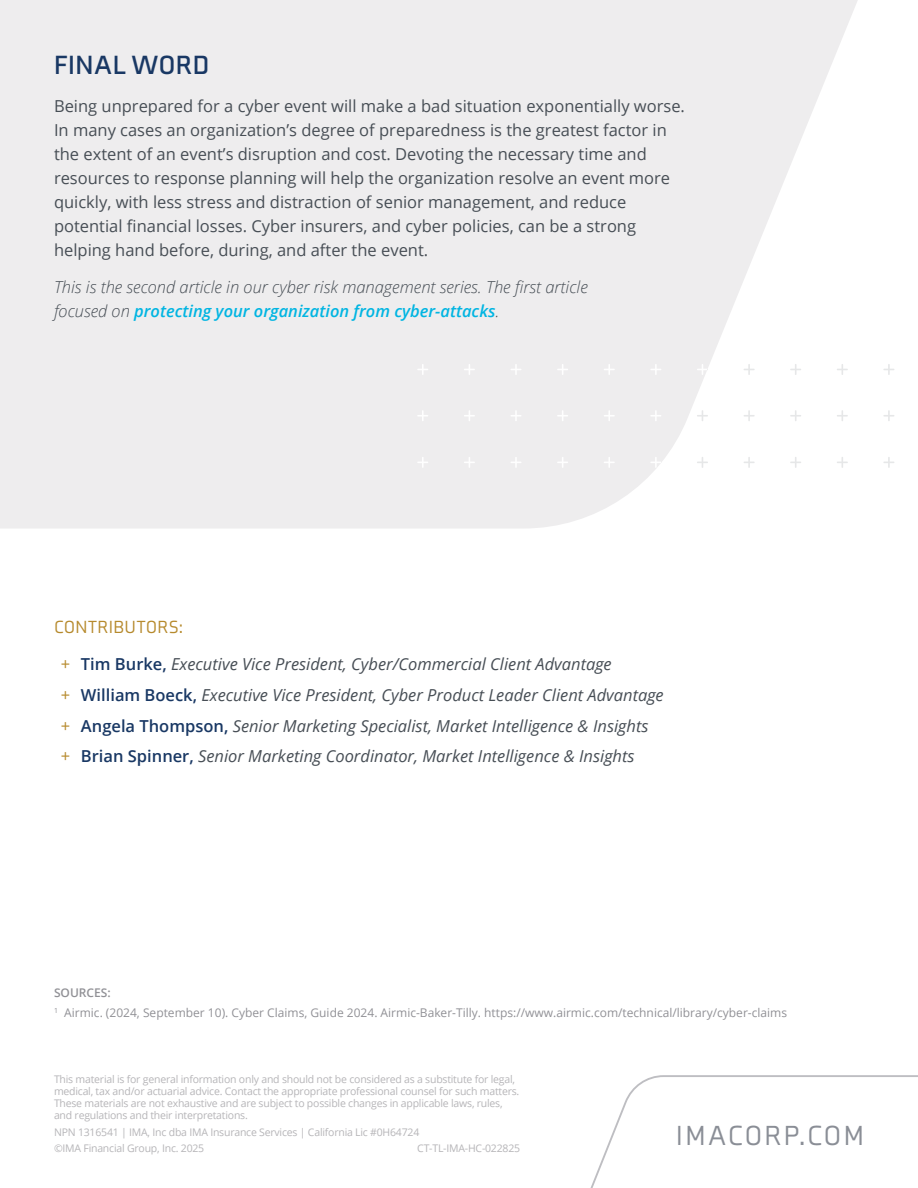
<style>
.page{position:relative;width:918px;height:1188px;background:#fff}
.page>*{position:absolute;margin:0;border:0;box-sizing:border-box;transform-origin:0 0}
.t1{font:28.35px "Axia";letter-spacing:.075em;color:#8a8e96}
.t2{font:700 27px "Axia";letter-spacing:.015em;color:#193864}
.t3{font:18px "Axia";letter-spacing:.01em;color:#b68a2d}
.t4{font:16.5px/24px "Open Sans";color:#474e55}
.t5{font:italic 16.5px/30.8px "Open Sans";color:#474e55}
.t6{font:italic 300 16.5px/24px "Open Sans";color:#474e55}
.t7{font:12px/19.4px "Open Sans";color:#919196}
.t8{font:10.5px/12px "Open Sans";letter-spacing:-.02em;color:#b6b5b8}
.s1{font-weight:600;color:#01b5e2}
.s2{font-style:normal;color:#b68a2d}
.s3{font-weight:600;font-style:normal;color:#193864}
.s4{font-weight:600}
</style>
<div class="page">
<svg style="left:0;top:0;width:858px;height:528px;background:#f0eff0"></svg>
<svg style="left:417px;top:364px;width:11px;height:11px"></svg>
<svg style="left:464px;top:364px;width:11px;height:11px"></svg>
<svg style="left:510px;top:364px;width:12px;height:11px"></svg>
<svg style="left:557px;top:364px;width:11px;height:11px"></svg>
<svg style="left:604px;top:364px;width:11px;height:11px"></svg>
<svg style="left:650px;top:364px;width:11px;height:11px"></svg>
<svg style="left:697px;top:364px;width:11px;height:11px"></svg>
<svg style="left:744px;top:364px;width:11px;height:11px"></svg>
<svg style="left:790px;top:364px;width:11px;height:11px"></svg>
<svg style="left:837px;top:364px;width:11px;height:11px"></svg>
<svg style="left:883px;top:364px;width:11px;height:11px"></svg>
<svg style="left:417px;top:410px;width:11px;height:11px"></svg>
<svg style="left:464px;top:410px;width:11px;height:11px"></svg>
<svg style="left:510px;top:410px;width:12px;height:11px"></svg>
<svg style="left:557px;top:410px;width:11px;height:11px"></svg>
<svg style="left:604px;top:410px;width:11px;height:11px"></svg>
<svg style="left:650px;top:410px;width:11px;height:11px"></svg>
<svg style="left:697px;top:410px;width:11px;height:11px"></svg>
<svg style="left:744px;top:410px;width:11px;height:11px"></svg>
<svg style="left:790px;top:410px;width:11px;height:11px"></svg>
<svg style="left:837px;top:410px;width:11px;height:11px"></svg>
<svg style="left:883px;top:410px;width:11px;height:11px"></svg>
<svg style="left:417px;top:457px;width:11px;height:11px"></svg>
<svg style="left:464px;top:457px;width:11px;height:11px"></svg>
<svg style="left:510px;top:457px;width:12px;height:11px"></svg>
<svg style="left:557px;top:457px;width:11px;height:11px"></svg>
<svg style="left:604px;top:457px;width:11px;height:11px"></svg>
<svg style="left:650px;top:457px;width:11px;height:11px"></svg>
<svg style="left:697px;top:457px;width:11px;height:11px"></svg>
<svg style="left:744px;top:457px;width:11px;height:11px"></svg>
<svg style="left:790px;top:457px;width:11px;height:11px"></svg>
<svg style="left:837px;top:457px;width:11px;height:11px"></svg>
<svg style="left:883px;top:457px;width:11px;height:11px"></svg>
<svg style="left:590px;top:1075px;width:328px;height:113px"></svg>
<h2 class="t2" style="left:54px;top:49px;width:157px">FINAL WORD</h2>
<p class="t4" style="left:54px;top:93px;width:633px">Being unprepared for a cyber event will make a bad situation exponentially worse.<br>In many cases an organization’s degree of preparedness is the greatest factor in the extent of an event’s disruption and cost. Devoting the necessary time and resources to response planning will help the organization resolve an event more quickly, with less stress and distraction of senior management, and reduce potential financial losses. Cyber insurers, and cyber policies, can be a strong helping hand before, during, and after the event.</p>
<p class="t6" style="left:54px;top:275px;width:535px">This is the second article in our cyber risk management series. The first article focused on <span class="s1">protecting your organization from cyber-attacks</span>.</p>
<p class="t3" style="left:54px;top:616px;width:131px">CONTRIBUTORS:</p>
<p class="t5" style="left:61px;top:648px;width:605px"><span class="s2">+</span> <span class="s3">Tim Burke,</span> Executive Vice President, Cyber/Commercial Client Advantage<br><span class="s2">+</span> <span class="s3">William Boeck,</span> Executive Vice President, Cyber Product Leader Client Advantage <span class="s2">+</span> <span class="s3">Angela Thompson,</span> Senior Marketing Specialist, Market Intelligence &amp; Insights<br><span class="s2">+</span> <span class="s3">Brian Spinner,</span> Senior Marketing Coordinator, Market Intelligence &amp; Insights</p>
<p class="t7" style="left:54px;top:983px;width:735px"><span class="s4">SOURCES:<br></span><sup>1</sup> Airmic. (2024, September 10). Cyber Claims, Guide 2024. Airmic-Baker-Tilly. https://www.airmic.com/technical/library/cyber-claims</p>
<p class="t8" style="left:54px;top:1073px;width:467px">This material is for general information only and should not be considered as a substitute for legal, medical, tax and/or actuarial advice. Contact the appropriate professional counsel for such matters.<br>These materials are not exhaustive and are subject to possible changes in applicable laws, rules, and regulations and their interpretations.</p>
<p class="t8" style="left:54px;top:1123px;width:367px;line-height:16.4px">NPN 1316541 | IMA, Inc dba IMA Insurance Services | California Lic #0H64724 ©IMA Financial Group, Inc. 2025</p>
<p class="t8" style="left:417px;top:1142px;width:104px">CT-TL-IMA-HC-022825</p>
<h1 class="t1" style="left:675px;top:1118px;width:190px">IMACORP.COM</h1>
</div>
